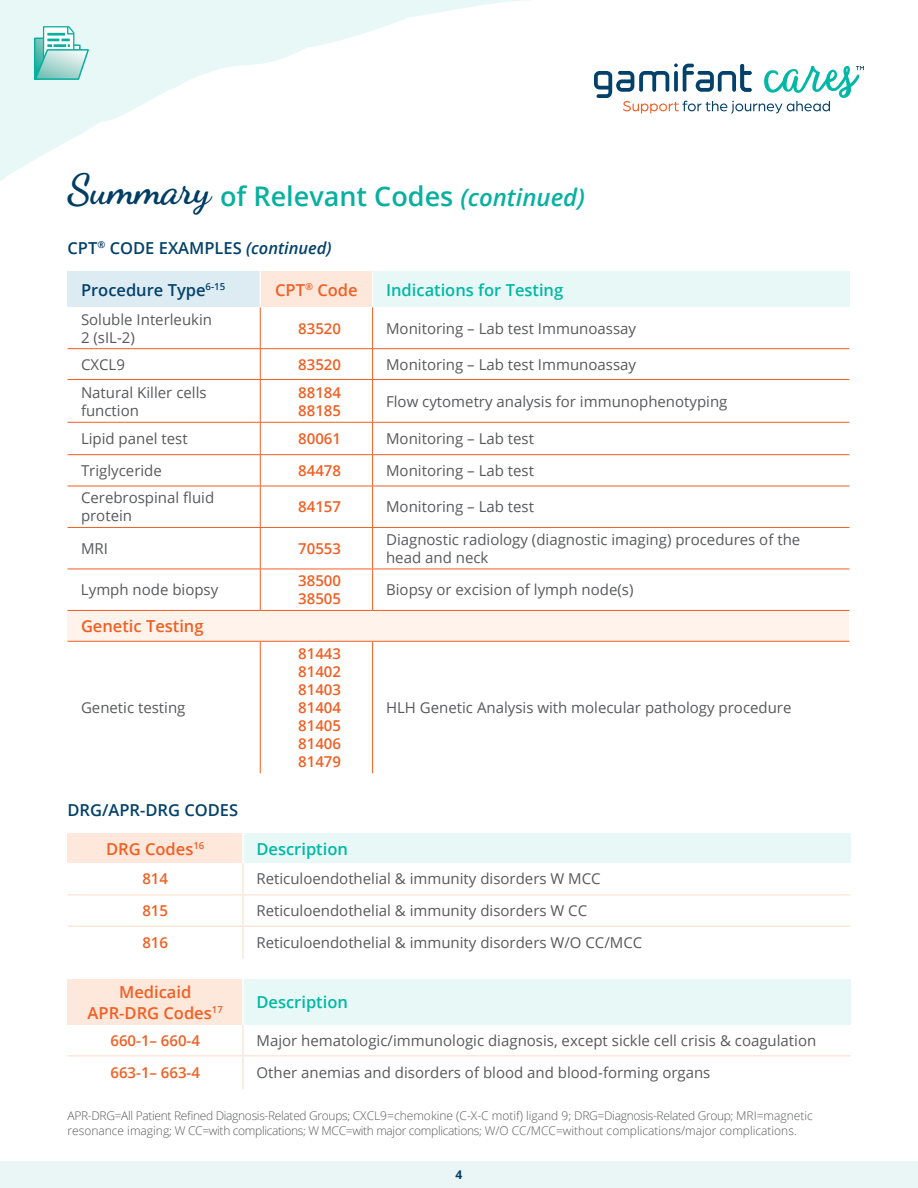
<style>
.page{position:relative;width:918px;height:1188px;background:#fff}
.page>*{position:absolute;margin:0;border:0;box-sizing:border-box;transform-origin:0 0}
.t1{font:600 27px "Open Sans";color:#08b0a0}
.t2{font:600 16.5px "Open Sans";color:#03416a}
.t3{font:600 16.5px/21px "Open Sans";color:#f15f22;text-align:center}
.t4{font:600 16.5px "Open Sans";color:#00b8a5}
.t5{font:15px/18px "Open Sans";color:#58595b}
.t6{font:600 15px/18px "Open Sans";color:#f15f22}
.t7{font:300 12px/15px "Open Sans";letter-spacing:-.025em;color:#58595b}
.t8{font:700 12px "Open Sans";color:#003d65}
.s1{font-family:"Dancing Script";font-weight:700;font-size:42px;color:#003d65}
.s2{font-style:italic;font-size:24px}
.s3{font-style:italic}
</style>
<div class="page">
<svg style="left:0;top:0;width:528px;height:181px"></svg>
<svg style="left:594px;top:63px;width:270px;height:51px"></svg>
<div style="left:0;top:1161px;width:918px;height:27px;background:#eaf6f5"></div>
<svg style="left:33px;top:25px;width:57px;height:56px;background:#a6ded7"></svg>
<div style="left:68px;top:271px;width:192px;height:36px;background:#ddebf3"></div>
<div style="left:260px;top:271px;width:113px;height:36px;background:#fee7db"></div>
<div style="left:373px;top:271px;width:476px;height:36px;background:#e8f8f6"></div>
<div style="left:68px;top:610px;width:781px;height:31px;background:#fff3ec"></div>
<hr style="left:260px;top:307px;width:1px;height:41px;background:#f15f22">
<hr style="left:372px;top:307px;width:1px;height:41px;background:#f15f22">
<hr style="left:68px;top:348px;width:192px;height:1px;background:#f15f22">
<hr style="left:260px;top:348px;width:113px;height:1px;background:#f15f22">
<hr style="left:260px;top:349px;width:1px;height:30px;background:#f15f22">
<hr style="left:373px;top:348px;width:476px;height:1px;background:#f15f22">
<hr style="left:372px;top:349px;width:1px;height:30px;background:#f15f22">
<hr style="left:68px;top:379px;width:192px;height:1px;background:#f15f22">
<hr style="left:260px;top:379px;width:113px;height:1px;background:#f15f22">
<hr style="left:260px;top:380px;width:1px;height:42px;background:#f15f22">
<hr style="left:373px;top:379px;width:476px;height:1px;background:#f15f22">
<hr style="left:372px;top:380px;width:1px;height:42px;background:#f15f22">
<hr style="left:68px;top:422px;width:192px;height:1px;background:#f15f22">
<hr style="left:260px;top:422px;width:113px;height:1px;background:#f15f22">
<hr style="left:260px;top:423px;width:1px;height:31px;background:#f15f22">
<hr style="left:373px;top:422px;width:476px;height:1px;background:#f15f22">
<hr style="left:372px;top:423px;width:1px;height:31px;background:#f15f22">
<hr style="left:68px;top:454px;width:192px;height:1px;background:#f15f22">
<hr style="left:260px;top:454px;width:113px;height:1px;background:#f15f22">
<hr style="left:260px;top:455px;width:1px;height:31px;background:#f15f22">
<hr style="left:373px;top:454px;width:476px;height:1px;background:#f15f22">
<hr style="left:372px;top:455px;width:1px;height:31px;background:#f15f22">
<hr style="left:68px;top:486px;width:192px;height:1px;background:#f15f22">
<hr style="left:260px;top:486px;width:113px;height:1px;background:#f15f22">
<hr style="left:260px;top:486px;width:1px;height:41px;background:#f15f22">
<hr style="left:373px;top:486px;width:476px;height:1px;background:#f15f22">
<hr style="left:372px;top:486px;width:1px;height:41px;background:#f15f22">
<hr style="left:68px;top:527px;width:192px;height:1px;background:#f15f22">
<hr style="left:260px;top:527px;width:113px;height:1px;background:#f15f22">
<hr style="left:260px;top:528px;width:1px;height:41px;background:#f15f22">
<hr style="left:373px;top:527px;width:476px;height:1px;background:#f15f22">
<hr style="left:372px;top:528px;width:1px;height:41px;background:#f15f22">
<hr style="left:68px;top:569px;width:192px;height:1px;background:#f15f22">
<hr style="left:260px;top:569px;width:113px;height:1px;background:#f15f22">
<hr style="left:260px;top:569px;width:1px;height:41px;background:#f15f22">
<hr style="left:373px;top:569px;width:476px;height:1px;background:#f15f22">
<hr style="left:372px;top:569px;width:1px;height:41px;background:#f15f22">
<hr style="left:260px;top:271px;width:1px;height:36px;background:#fff">
<hr style="left:372px;top:271px;width:1px;height:36px;background:#fff">
<hr style="left:260px;top:642px;width:1px;height:131px;background:#f15f22">
<hr style="left:372px;top:642px;width:1px;height:131px;background:#f15f22">
<hr style="left:68px;top:610px;width:192px;height:1px;background:#f15f22">
<hr style="left:260px;top:610px;width:113px;height:1px;background:#f15f22">
<hr style="left:373px;top:610px;width:476px;height:1px;background:#f15f22">
<hr style="left:68px;top:641px;width:192px;height:1px;background:#f15f22">
<hr style="left:260px;top:641px;width:113px;height:1px;background:#f15f22">
<hr style="left:373px;top:641px;width:476px;height:1px;background:#f15f22">
<div style="left:68px;top:833px;width:175px;height:30px;background:#fee7db"></div>
<div style="left:243px;top:833px;width:607px;height:30px;background:#e8f8f6"></div>
<hr style="left:242px;top:833px;width:2px;height:30px;background:#fff">
<hr style="left:242px;top:863px;width:2px;height:31px;background:#fee7db">
<hr style="left:68px;top:894px;width:175px;height:2px;background:#fee7db">
<hr style="left:243px;top:894px;width:607px;height:2px;background:#fee7db">
<hr style="left:242px;top:896px;width:2px;height:29px;background:#fee7db">
<hr style="left:68px;top:925px;width:175px;height:2px;background:#fee7db">
<hr style="left:243px;top:925px;width:607px;height:2px;background:#fee7db">
<hr style="left:242px;top:927px;width:2px;height:32px;background:#fee7db">
<div style="left:68px;top:979px;width:175px;height:46px;background:#fee7db"></div>
<div style="left:243px;top:979px;width:607px;height:46px;background:#e8f8f6"></div>
<hr style="left:242px;top:1025px;width:2px;height:30px;background:#fee7db">
<hr style="left:68px;top:1055px;width:175px;height:2px;background:#fee7db">
<hr style="left:243px;top:1055px;width:607px;height:2px;background:#fee7db">
<hr style="left:242px;top:1057px;width:2px;height:32px;background:#fee7db">
<hr style="left:242px;top:979px;width:2px;height:46px;background:#fff">
<h1 class="t1" style="left:68px;top:178px;width:519px"><span class="s1">Summary</span> of Relevant Codes <span class="s2">(continued)</span></h1>
<p class="t2" style="left:68px;top:237px;width:266px">CPT<sup>®</sup> CODE EXAMPLES <span class="s3">(continued)</span></p>
<p class="t2" style="left:81px;top:278px;width:146px">Procedure Type<sup>6-15</sup></p>
<p class="t3" style="left:275px;top:279px;width:84px">CPT<sup>®</sup> Code</p>
<p class="t4" style="left:386px;top:278px;width:179px">Indications for Testing</p>
<p class="t5" style="left:81px;top:310px;width:133px">Soluble Interleukin<br>2 (sIL-2)</p>
<p class="t6" style="left:298px;top:319px;width:44px">83520</p>
<p class="t5" style="left:386px;top:319px;width:252px">Monitoring – Lab test Immunoassay</p>
<p class="t5" style="left:81px;top:355px;width:45px">CXCL9</p>
<p class="t6" style="left:298px;top:355px;width:44px">83520</p>
<p class="t5" style="left:386px;top:355px;width:252px">Monitoring – Lab test Immunoassay</p>
<p class="t5" style="left:81px;top:383px;width:127px">Natural Killer cells function</p>
<p class="t6" style="left:298px;top:383px;width:44px">88184<br>88185</p>
<p class="t5" style="left:386px;top:392px;width:343px">Flow cytometry analysis for immunophenotyping</p>
<p class="t5" style="left:81px;top:429px;width:108px">Lipid panel test</p>
<p class="t6" style="left:298px;top:429px;width:44px">80061</p>
<p class="t5" style="left:386px;top:429px;width:149px">Monitoring – Lab test</p>
<p class="t5" style="left:81px;top:461px;width:82px">Triglyceride</p>
<p class="t6" style="left:298px;top:461px;width:44px">84478</p>
<p class="t5" style="left:386px;top:461px;width:149px">Monitoring – Lab test</p>
<p class="t5" style="left:81px;top:489px;width:135px">Cerebrospinal fluid protein</p>
<p class="t6" style="left:298px;top:498px;width:44px">84157</p>
<p class="t5" style="left:386px;top:498px;width:149px">Monitoring – Lab test</p>
<p class="t5" style="left:81px;top:539px;width:28px">MRI</p>
<p class="t6" style="left:298px;top:539px;width:44px">70553</p>
<p class="t5" style="left:386px;top:530px;width:416px">Diagnostic radiology (diagnostic imaging) procedures of the head and neck</p>
<p class="t5" style="left:81px;top:581px;width:139px">Lymph node biopsy</p>
<p class="t6" style="left:298px;top:572px;width:44px">38500<br>38505</p>
<p class="t5" style="left:386px;top:581px;width:249px">Biopsy or excision of lymph node(s)</p>
<p class="t3" style="left:81px;top:615px;width:124px">Genetic Testing</p>
<p class="t5" style="left:81px;top:698px;width:106px">Genetic testing</p>
<p class="t2" style="left:68px;top:799px;width:172px">DRG/APR-DRG CODES</p>
<p class="t6" style="left:298px;top:644px;width:44px;text-align:justify">81443<br>81402<br>81403<br>81404<br>81405<br>81406<br>81479</p>
<p class="t5" style="left:386px;top:698px;width:407px">HLH Genetic Analysis with molecular pathology procedure</p>
<p class="t3" style="left:106px;top:838px;width:100px">DRG Codes<sup>16</sup></p>
<p class="t4" style="left:256px;top:837px;width:93px">Description</p>
<p class="t6" style="left:142px;top:870px;width:27px">814</p>
<p class="t5" style="left:256px;top:870px;width:346px">Reticuloendothelial &amp; immunity disorders W MCC</p>
<p class="t6" style="left:142px;top:902px;width:27px">815</p>
<p class="t5" style="left:256px;top:901px;width:332px">Reticuloendothelial &amp; immunity disorders W CC</p>
<p class="t6" style="left:142px;top:933px;width:27px">816</p>
<p class="t5" style="left:256px;top:933px;width:387px">Reticuloendothelial &amp; immunity disorders W/O CC/MCC</p>
<p class="t3" style="left:88px;top:981px;width:137px">Medicaid<br>APR-DRG Codes<sup>17</sup></p>
<p class="t4" style="left:256px;top:991px;width:93px">Description</p>
<p class="t6" style="left:110px;top:1031px;width:91px">660-1– 660-4</p>
<p class="t5" style="left:257px;top:1031px;width:561px">Major hematologic/immunologic diagnosis, except sickle cell crisis &amp; coagulation</p>
<p class="t6" style="left:110px;top:1064px;width:91px">663-1– 663-4</p>
<p class="t5" style="left:257px;top:1063px;width:455px">Other anemias and disorders of blood and blood-forming organs</p>
<p class="t7" style="left:68px;top:1108px;width:747px">APR-DRG=All Patient Refined Diagnosis-Related Groups; CXCL9=chemokine (C-X-C motif) ligand 9; DRG=Diagnosis-Related Group; MRI=magnetic resonance imaging; W CC=with complications; W MCC=with major complications; W/O CC/MCC=without complications/major complications.</p>
<p class="t8" style="left:456px;top:1166px;width:8px">4</p>
</div>
